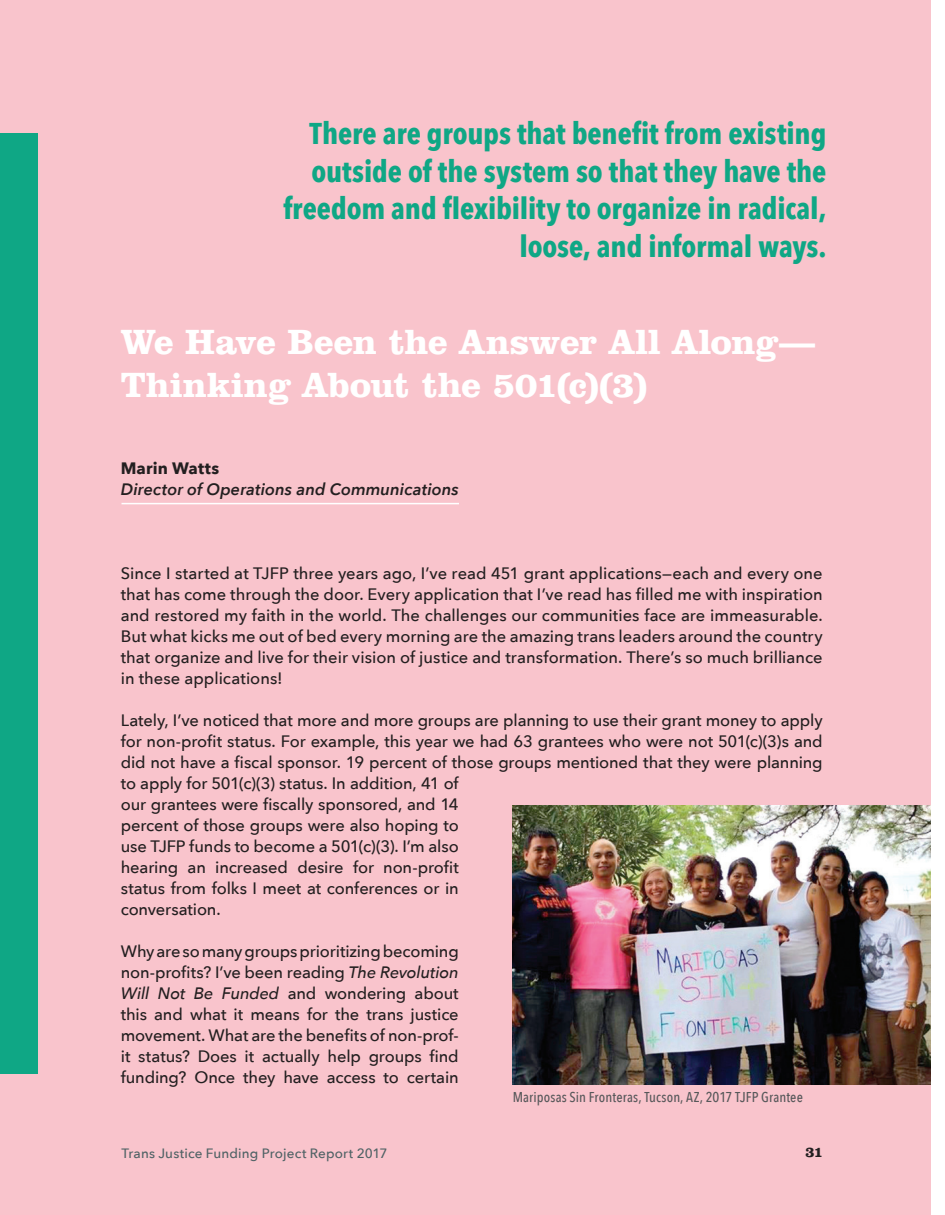
<style>
.page{position:relative;width:945px;height:1215px;background:#fff}
.page>*{position:absolute;margin:0;border:0;box-sizing:border-box;transform-origin:0 0}
.t1{font:700 36px/43.2px "Clarendon BT";letter-spacing:-.01em;color:#fff}
.t2{font:700 30px/37.5px "Avenir Next Condensed";letter-spacing:-.005em;color:#0fa785;text-align:right}
.t3{font:500 16.5px/21px "Avenir Next";letter-spacing:-.01em;color:#231f20;text-align:justify}
.t4{font:italic 600 16.5px "Avenir Next";letter-spacing:.005em;color:#231f20}
.t5{font:700 16.5px "Avenir Next";letter-spacing:.01em;color:#231f20}
.t6{font:700 15px "Clarendon BT";color:#231f20}
.t7{font:500 14.25px "Avenir Next Condensed";letter-spacing:.005em;color:#57585a}
.t8{font:500 13.5px "Avenir Next";letter-spacing:.01em;color:#4f6265}
.s1{font-style:italic}
</style>
<div class="page">
<div style="left:0;top:0;width:931px;height:1215px;background:#f9c4cc"></div>
<div style="left:0;top:133px;width:37px;height:941px;background:#0fa785"></div>
<img style="left:513px;top:805px;width:418px;height:280px">
<hr style="left:122px;top:503px;width:337px;height:1px;background:#fff">
<h2 class="t2" style="left:283px;top:115px;width:545px">There are groups that benefit from existing outside of the system so that they have the freedom and flexibility to organize in radical, loose, and informal ways.</h2>
<h1 class="t1" style="left:121px;top:319px;width:696px">We Have Been the Answer All Along—<br>Thinking About the 501(c)(3)</h1>
<p class="t5" style="left:121px;top:453px;width:100px">Marin Watts</p>
<p class="t4" style="left:121px;top:475px;width:340px">Director of Operations and Communications</p>
<p class="t3" style="left:121px;top:562px;width:703px">Since I started at TJFP three years ago, I’ve read 451 grant applications—each and every one that has come through the door. Every application that I’ve read has filled me with inspiration and restored my faith in the world. The challenges our communities face are immeasurable.<br>But what kicks me out of bed every morning are the amazing trans leaders around the country that organize and live for their vision of justice and transformation. There’s so much brilliance in these applications!</p>
<p class="t3" style="left:121px;top:709px;width:704px;text-align:left">Lately, I’ve noticed that more and more groups are planning to use their grant money to apply for non-profit status. For example, this year we had 63 grantees who were not 501(c)(3)s and did not have a fiscal sponsor. 19 percent of those groups mentioned that they were planning to apply for 501(c)(3) status. In addition, 41 of<br>our grantees were fiscally sponsored, and 14<br>percent of those groups were also hoping to<br>use TJFP funds to become a 501(c)(3). I’m also<br>hearing an increased desire for non-profit<br>status from folks I meet at conferences or in<br>conversation.</p>
<p class="t3" style="left:121px;top:940px;width:340px">Why are so many groups prioritizing becoming non-profits? I’ve been reading <span class="s1">The Revolution Will Not Be Funded</span> and wondering about this and what it means for the trans justice movement. What are the benefits of non-prof&shy;it status? Does it actually help groups find funding? Once they have access to certain</p>
<p class="t7" style="left:513px;top:1088px;width:292px">Mariposas Sin Fronteras, Tucson, AZ, 2017 TJFP Grantee</p>
<p class="t8" style="left:122px;top:1141px;width:268px">Trans Justice Funding Project Report 2017</p>
<p class="t6" style="left:805px;top:1143px;width:20px">31</p>
</div>
